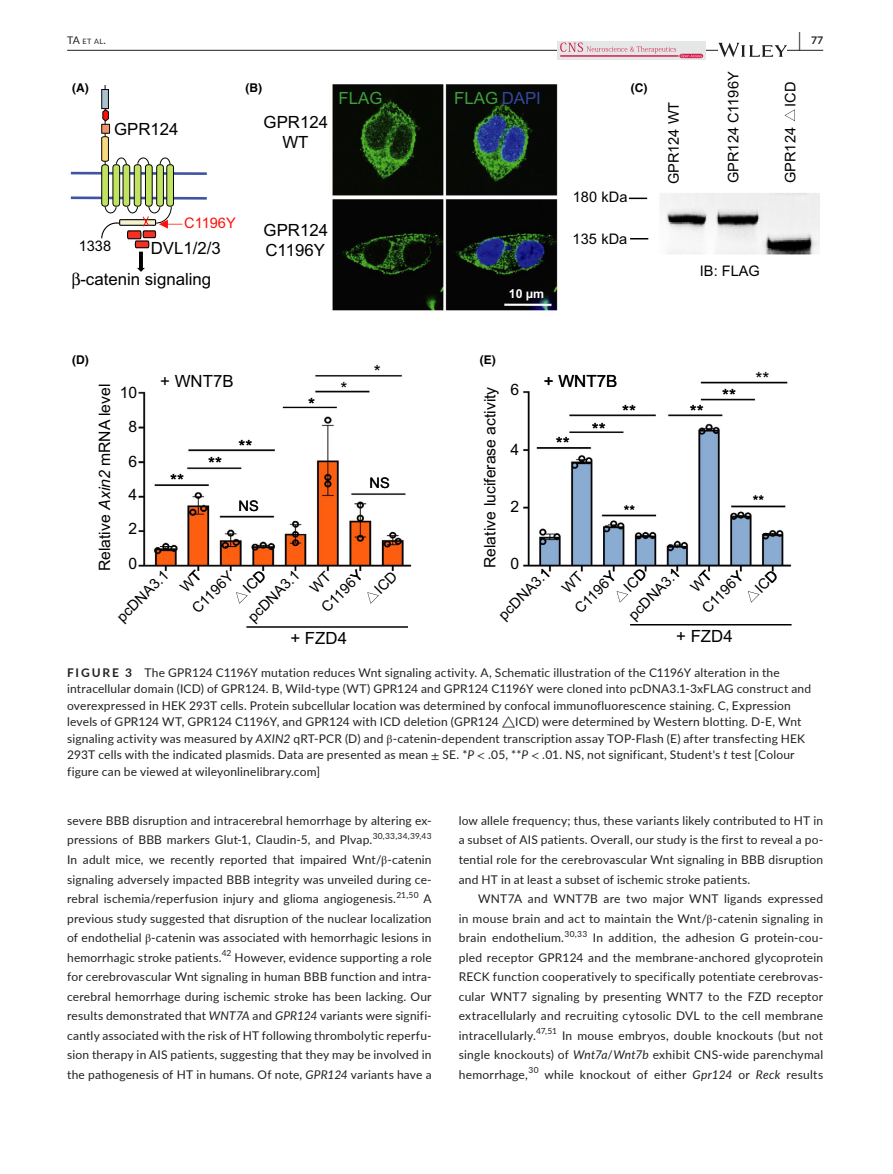
<style>
.page{position:relative;width:893px;height:1174px;background:#fff}
.page>*{position:absolute;margin:0;border:0;box-sizing:border-box;transform-origin:0 0}
.t1{font:700 19.5px "Lato";color:#231f20;scale:.48 1}
.t2{font:18px "Arial";color:#000}
.t3{font:16.8px/20.2px "Arial";color:#000;text-align:center}
.t4{font:16.8px "Arial";color:#3e9e3c}
.t5{font:15.75px "Arial";color:#000}
.t6{font:14.55px/23.1px "Arial";color:#000}
.t7{font:14.55px "Arial";color:#fe0f09}
.t8{font:700 12.3px "Arial";color:#fff}
.t9{font:12px/19.5px "Lato";letter-spacing:.015em;color:#231f20;text-align:justify}
.t10{font:700 12px "Helvetica";color:#000}
.t11{font:700 10.5px "Lato";color:#231f20}
.t12{font:7.35px "Lato";color:#231f20}
.s1{font-size:10.5px}
.s2{color:#33479e}
.s3{font-style:italic}
.s4{font-weight:700}
.s5{font-family:"STIX"}
</style>
<div class="page">
<hr style="left:67px;top:50px;width:756px;height:1px;background:#231f20">
<div style="left:557px;top:41px;width:149px;height:19px;background:#e5e6e6"></div>
<hr style="left:679px;top:54px;width:24px;height:4px;background:#d11c4b;border-radius:2px">
<svg style="left:560px;top:43px;width:142px;height:15px"></svg>
<svg style="left:718px;top:43px;width:69px;height:14px"></svg>
<img style="left:139px;top:85px;width:681px;height:486px">
<svg style="left:236px;top:592px;width:12px;height:11px"></svg>
<hr style="left:246px;top:626px;width:162px;height:2px;background:#000">
<svg style="left:617px;top:591px;width:11px;height:11px"></svg>
<hr style="left:630px;top:624px;width:162px;height:1px;background:#000">
<svg style="left:630px;top:238px;width:18px;height:1px"></svg>
<svg style="left:629px;top:198px;width:18px;height:1px"></svg>
<svg style="left:784px;top:109px;width:11px;height:12px"></svg>
<hr style="left:105px;top:85px;width:1px;height:86px;background:#040404">
<svg style="left:71px;top:89px;width:138px;height:200px"></svg>
<svg style="left:367px;top:570px;width:31px;height:33px"></svg>
<svg style="left:748px;top:569px;width:30px;height:33px"></svg>
<h1 class="t1" style="left:798px;top:25px;width:7px">|</h1>
<p class="t12" style="left:67px;top:36px;width:40px"><span class="s1">TA</span> et al<span class="s1">.</span></p>
<p class="t11" style="left:811px;top:33px;width:14px">77</p>
<p class="t10" style="left:72px;top:81px;width:18px">(A)</p>
<p class="t10" style="left:246px;top:81px;width:18px">(B)</p>
<p class="t10" style="left:631px;top:81px;width:18px">(C)</p>
<h3 class="t4" style="left:339px;top:87px;width:45px">FLAG</h3>
<h3 class="t4" style="left:454px;top:87px;width:88px">FLAG <span class="s2">DAPI</span></h3>
<h3 class="t3" style="left:114px;top:119px;width:66px">GPR124</h3>
<p class="t6" style="left:79px;top:234px;width:34px">1338</p>
<p class="t7" style="left:184px;top:213px;width:53px">C1196Y</p>
<h3 class="t3" style="left:151px;top:238px;width:72px">DVL1/2/3</h3>
<h3 class="t3" style="left:81px;top:269px;width:132px">-catenin signaling</h3>
<h3 class="t3" style="left:264px;top:112px;width:66px">GPR124<br>WT</h3>
<h3 class="t3" style="left:264px;top:220px;width:66px;text-align:left">GPR124<br>C1196Y</h3>
<p class="t8" style="left:509px;top:285px;width:37px">10 μm</p>
<p class="t6" style="left:573px;top:186px;width:56px">180 kDa</p>
<p class="t6" style="left:573px;top:227px;width:56px">135 kDa</p>
<p class="t6" style="left:662px;top:184px;width:84px;rotate:-90deg">GPR124 WT</p>
<p class="t6" style="left:722px;top:183px;width:113px;rotate:-90deg">GPR124 C1196Y</p>
<p class="t6" style="left:700px;top:260px;width:61px">IB: FLAG</p>
<p class="t6" style="left:779px;top:107px;width:27px;rotate:-90deg">ICD</p>
<p class="t6" style="left:779px;top:183px;width:57px;rotate:-90deg">GPR124</p>
<p class="t10" style="left:72px;top:353px;width:18px">(D)</p>
<p class="t10" style="left:480px;top:353px;width:17px">(E)</p>
<h2 class="t2" style="left:374px;top:360px;width:8px">*</h2>
<h3 class="t3" style="left:160px;top:371px;width:75px">+ WNT7B</h3>
<h2 class="t2" style="left:340px;top:377px;width:8px">*</h2>
<h3 class="t5" style="left:94px;top:571px;width:189px;rotate:-90deg">Relative <span class="s3">Axin2</span> mRNA level</h3>
<h3 class="t5" style="left:120px;top:382px;width:19px">10</h3>
<h2 class="t2" style="left:308px;top:393px;width:8px">*</h2>
<h3 class="t5" style="left:129px;top:416px;width:10px">8</h3>
<h2 class="t2" style="left:239px;top:434px;width:15px">**</h2>
<h3 class="t5" style="left:129px;top:451px;width:10px">6</h3>
<h2 class="t2" style="left:208px;top:452px;width:15px">**</h2>
<h2 class="t2" style="left:170px;top:469px;width:15px">**</h2>
<p class="t6" style="left:370px;top:472px;width:22px">NS</p>
<h3 class="t5" style="left:129px;top:484px;width:10px">4</h3>
<p class="t6" style="left:238px;top:494px;width:22px">NS</p>
<h3 class="t5" style="left:129px;top:518px;width:10px">2</h3>
<h3 class="t5" style="left:129px;top:553px;width:10px">0</h3>
<p class="t6" style="left:111px;top:611px;width:68px;rotate:-45deg">pcDNA3.1</p>
<p class="t6" style="left:170px;top:586px;width:53px;text-indent:7px;rotate:-45deg">WT<br>C1196Y</p>
<p class="t6" style="left:301px;top:586px;width:53px;line-height:21.5px;text-indent:5px;rotate:-45deg">WT<br>C1196Y</p>
<h3 class="t3" style="left:290px;top:628px;width:58px">+ FZD4</h3>
<p class="t6" style="left:225px;top:594px;width:68px;line-height:23.9px;text-align:center;rotate:-45deg">ICD pcDNA3.1</p>
<h3 class="t3" style="left:544px;top:371px;width:75px">+ WNT7B</h3>
<h2 class="t2" style="left:592px;top:417px;width:15px">**</h2>
<h3 class="t5" style="left:510px;top:379px;width:10px">6</h3>
<h3 class="t5" style="left:480px;top:568px;width:183px;rotate:-90deg">Relative luciferase activity</h3>
<h2 class="t2" style="left:722px;top:384px;width:15px">**</h2>
<h2 class="t2" style="left:690px;top:399px;width:15px">**</h2>
<h2 class="t2" style="left:622px;top:399px;width:15px">**</h2>
<h2 class="t2" style="left:556px;top:432px;width:15px">**</h2>
<h3 class="t5" style="left:510px;top:439px;width:10px">4</h3>
<h3 class="t5" style="left:510px;top:496px;width:10px">2</h3>
<p class="t6" style="left:624px;top:500px;width:13px">**</p>
<h3 class="t5" style="left:510px;top:553px;width:10px">0</h3>
<p class="t6" style="left:606px;top:593px;width:68px;text-align:center;rotate:-45deg">ICD pcDNA3.1</p>
<p class="t6" style="left:537px;top:563px;width:24px;line-height:26px;text-indent:-64px;rotate:-45deg">pcDNA3.1<br>WT</p>
<p class="t6" style="left:569px;top:602px;width:53px;rotate:-45deg">C1196Y</p>
<p class="t6" style="left:680px;top:586px;width:53px;text-indent:7px;rotate:-45deg">WT<br>C1196Y</p>
<h3 class="t3" style="left:676px;top:626px;width:58px">+ FZD4</h3>
<h2 class="t2" style="left:755px;top:367px;width:15px">**</h2>
<p class="t6" style="left:753px;top:490px;width:13px">**</p>
<p class="t9" style="left:67px;top:663px;width:745px;line-height:16.5px;text-align:left"><span class="s4">FIGURE 3</span> The GPR124 C1196Y mutation reduces Wnt signaling activity. A, Schematic illustration of the C1196Y alteration in the intracellular domain (ICD) of GPR124. B, Wild-type (WT) GPR124 and GPR124 C1196Y were cloned into pcDNA3.1-3xFLAG construct and overexpressed in HEK 293T cells. Protein subcellular location was determined by confocal immunofluorescence staining. C, Expression levels of GPR124 WT, GPR124 C1196Y, and GPR124 with ICD deletion (GPR124 <span class="s5">△</span>ICD) were determined by Western blotting. D-E, Wnt signaling activity was measured by <span class="s3">AXIN2</span> qRT-PCR (D) and <span class="s5">β</span>-catenin-dependent transcription assay TOP-Flash (E) after transfecting HEK 293T cells with the indicated plasmids. Data are presented as mean <span class="s5">±</span> SE. *<span class="s3">P</span> <span class="s5">&lt;</span> .05, **<span class="s3">P</span> <span class="s5">&lt;</span> .01. NS, not significant, Student's <span class="s3">t</span> test [Colour figure can be viewed at wileyonlinelibrary.com]</p>
<p class="t9" style="left:67px;top:810px;width:366px">severe BBB disruption and intracerebral hemorrhage by altering ex&shy;pressions of BBB markers Glut-1, Claudin-5, and Plvap.<sup>30,33,34,39,43<br></sup>In adult mice, we recently reported that impaired Wnt/<span class="s5">β</span>-catenin signaling adversely impacted BBB integrity was unveiled during ce&shy;rebral ischemia/reperfusion injury and glioma angiogenesis.<sup>21,50</sup> A previous study suggested that disruption of the nuclear localization of endothelial <span class="s5">β</span>-catenin was associated with hemorrhagic lesions in hemorrhagic stroke patients.<sup>42</sup> However, evidence supporting a role for cerebrovascular Wnt signaling in human BBB function and intra&shy;cerebral hemorrhage during ischemic stroke has been lacking. Our results demonstrated that <span class="s3">WNT7A</span> and <span class="s3">GPR124</span> variants were signifi&shy;cantly associated with the risk of HT following thrombolytic reperfu&shy;sion therapy in AIS patients, suggesting that they may be involved in the pathogenesis of HT in humans. Of note, <span class="s3">GPR124</span> variants have a</p>
<p class="t9" style="left:459px;top:810px;width:366px">low allele frequency; thus, these variants likely contributed to HT in a subset of AIS patients. Overall, our study is the first to reveal a po&shy;tential role for the cerebrovascular Wnt signaling in BBB disruption and HT in at least a subset of ischemic stroke patients.</p>
<p class="t9" style="left:459px;top:888px;width:366px;text-indent:20px">WNT7A and WNT7B are two major WNT ligands expressed in mouse brain and act to maintain the Wnt/<span class="s5">β</span>-catenin signaling in brain endothelium.<sup>30,33</sup> In addition, the adhesion G protein-cou&shy;pled receptor GPR124 and the membrane-anchored glycoprotein RECK function cooperatively to specifically potentiate cerebrovas&shy;cular WNT7 signaling by presenting WNT7 to the FZD receptor extracellularly and recruiting cytosolic DVL to the cell membrane intracellularly.<sup>47,51</sup> In mouse embryos, double knockouts (but not single knockouts) of <span class="s3">Wnt7a</span>/<span class="s3">Wnt7b</span> exhibit CNS-wide parenchymal hemorrhage,<sup>30</sup> while knockout of either <span class="s3">Gpr124</span> or <span class="s3">Reck</span> results</p>
</div>
